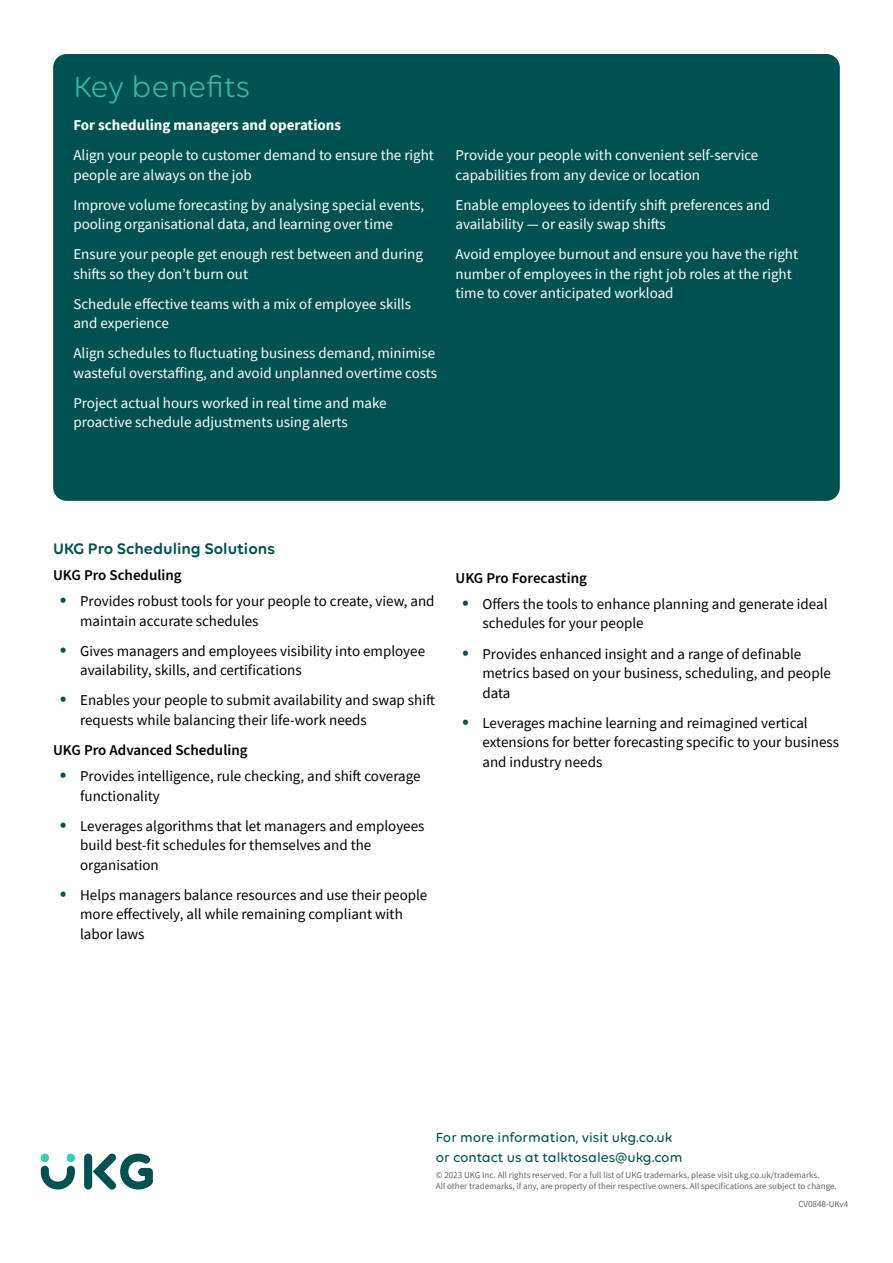
<style>
.page{position:relative;width:893px;height:1263px;background:#fff}
.page>*{position:absolute;margin:0;border:0;box-sizing:border-box;transform-origin:0 0}
.t1{font:31.5px "Volte Rounded";color:#36bba5}
.t2{font:600 16.5px "Volte Rounded";color:#005551}
.t3{font:15px/19.5px "Source Sans Pro";color:#000}
.t4{font:15px/19.5px "Source Sans Pro";color:#fff}
.t5{font:600 15px "Source Sans Pro";color:#000}
.t6{font:700 15px "Source Sans Pro";color:#fff}
.t7{font:500 14.25px/19.5px "Volte Rounded";color:#005551}
.t8{font:9px/10.5px "Source Sans Pro";color:#636466}
.s1{font-size:22.5px;color:#005551}
</style>
<div class="page">
<div style="left:53px;top:54px;width:787px;height:447px;background:#005151;border-radius:14px"></div>
<div style="left:84px;top:1153px;width:8px;height:36px;background:#005151;border-radius:4px"></div>
<svg style="left:93px;top:1153px;width:60px;height:36px"></svg>
<div style="left:41px;top:1153px;width:8px;height:9px;background:#30cebb;border-radius:50%"></div>
<div style="left:67px;top:1153px;width:8px;height:9px;background:#30cebb;border-radius:50%"></div>
<svg style="left:41px;top:1166px;width:34px;height:23px"></svg>
<h1 class="t1" style="left:73px;top:68px;width:178px">Key benefits</h1>
<p class="t6" style="left:73px;top:115px;width:269px">For scheduling managers and operations</p>
<p class="t4" style="left:73px;top:145px;width:362px">Align your people to customer demand to ensure the right people are always on the job</p>
<p class="t4" style="left:73px;top:195px;width:352px">Improve volume forecasting by analysing special events, pooling organisational data, and learning over time</p>
<p class="t4" style="left:73px;top:244px;width:351px">Ensure your people get enough rest between and during shifts so they don’t burn out</p>
<p class="t4" style="left:73px;top:294px;width:339px">Schedule effective teams with a mix of employee skills and experience</p>
<p class="t4" style="left:73px;top:343px;width:365px">Align schedules to fluctuating business demand, minimise wasteful overstaffing, and avoid unplanned overtime costs</p>
<p class="t4" style="left:73px;top:393px;width:315px">Project actual hours worked in real time and make proactive schedule adjustments using alerts</p>
<p class="t4" style="left:455px;top:145px;width:304px">Provide your people with convenient self-service capabilities from any device or location</p>
<p class="t4" style="left:455px;top:195px;width:316px">Enable employees to identify shift preferences and availability — or easily swap shifts</p>
<p class="t4" style="left:455px;top:244px;width:344px">Avoid employee burnout and ensure you have the right number of employees in the right job roles at the right time to cover anticipated workload</p>
<p class="t2" style="left:53px;top:539px;width:223px">UKG Pro Scheduling Solutions</p>
<p class="t5" style="left:53px;top:565px;width:130px">UKG Pro Scheduling</p>
<p class="t3" style="left:80px;top:591px;width:356px;text-indent:-20px"><span class="s1">•</span> Provides robust tools for your people to create, view, and maintain accurate schedules</p>
<p class="t3" style="left:80px;top:641px;width:346px;text-indent:-20px"><span class="s1">•</span> Gives managers and employees visibility into employee availability, skills, and certifications</p>
<p class="t3" style="left:80px;top:690px;width:356px;text-indent:-20px"><span class="s1">•</span> Enables your people to submit availability and swap shift requests while balancing their life-work needs</p>
<p class="t5" style="left:53px;top:740px;width:196px">UKG Pro Advanced Scheduling</p>
<p class="t3" style="left:80px;top:766px;width:342px;text-indent:-20px"><span class="s1">•</span> Provides intelligence, rule checking, and shift coverage functionality</p>
<p class="t3" style="left:80px;top:816px;width:346px;text-indent:-20px"><span class="s1">•</span> Leverages algorithms that let managers and employees build best-fit schedules for themselves and the organisation</p>
<p class="t3" style="left:80px;top:885px;width:349px;text-indent:-20px"><span class="s1">•</span> Helps managers balance resources and use their people more effectively, all while remaining compliant with labor laws</p>
<p class="t5" style="left:455px;top:568px;width:133px">UKG Pro Forecasting</p>
<p class="t3" style="left:482px;top:594px;width:346px;text-indent:-20px"><span class="s1">•</span> Offers the tools to enhance planning and generate ideal schedules for your people</p>
<p class="t3" style="left:482px;top:644px;width:350px;text-indent:-20px"><span class="s1">•</span> Provides enhanced insight and a range of definable metrics based on your business, scheduling, and people data</p>
<p class="t3" style="left:482px;top:713px;width:358px;text-indent:-20px"><span class="s1">•</span> Leverages machine learning and reimagined vertical extensions for better forecasting specific to your business and industry needs</p>
<p class="t7" style="left:436px;top:1127px;width:248px">For more information, visit ukg.co.uk or contact us at talktosales@ukg.com</p>
<p class="t8" style="left:436px;top:1170px;width:402px">© 2023 UKG Inc. All rights reserved. For a full list of UKG trademarks, please visit ukg.co.uk/trademarks.<br>All other trademarks, if any, are property of their respective owners. All specifications are subject to change.</p>
<p class="t8" style="left:798px;top:1199px;width:51px">CV0848-UKv4</p>
</div>
